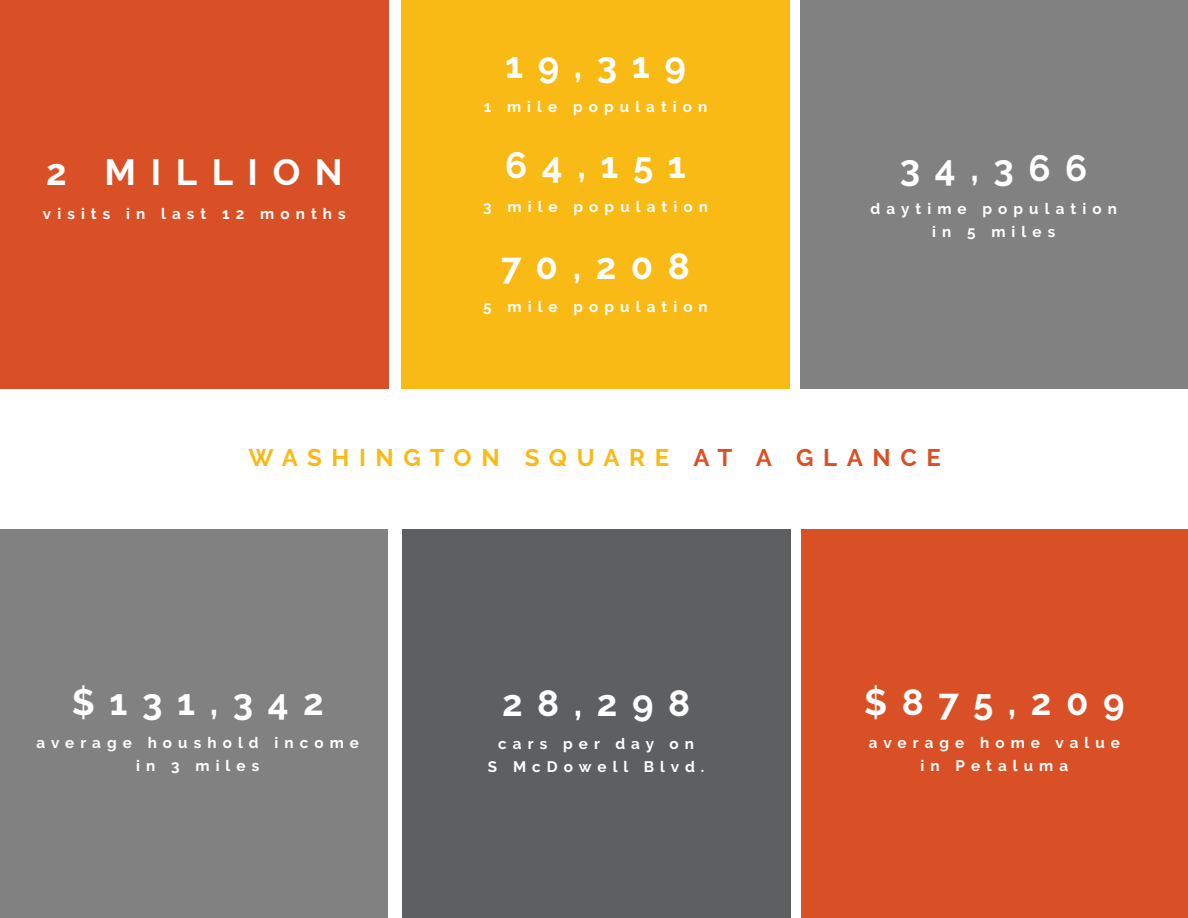
<style>
.page{position:relative;width:1188px;height:918px;background:#fff}
.page>*{position:absolute;margin:0;border:0;box-sizing:border-box;transform-origin:0 0}
.t1{font:700 36.45px "Raleway";letter-spacing:.4em;color:#fff}
.t2{font:700 24px "Raleway";letter-spacing:.4em;color:#f9ba15}
.t3{font:700 15.15px/22.5px "Raleway";letter-spacing:.4em;color:#fff;text-align:center}
.s1{color:#da5026}
</style>
<div class="page">
<div style="left:402px;top:530px;width:389px;height:388px;background:#5e5f61"></div>
<div style="left:0;top:0;width:388px;height:389px;background:#da5026"></div>
<div style="left:402px;top:0;width:388px;height:389px;background:#f9ba15"></div>
<div style="left:800px;top:0;width:388px;height:389px;background:#808180"></div>
<div style="left:0;top:530px;width:388px;height:388px;background:#808180"></div>
<div style="left:801px;top:530px;width:387px;height:388px;background:#da5026"></div>
<h1 class="t1" style="left:46px;top:151px;width:298px">2 MILLION</h1>
<p class="t3" style="left:43px;top:202px;width:304px">visits in last 12 months</p>
<h1 class="t1" style="left:505px;top:44px;width:182px">19,319</h1>
<p class="t3" style="left:484px;top:95px;width:225px">1 mile population</p>
<h1 class="t1" style="left:505px;top:145px;width:182px">64,151</h1>
<p class="t3" style="left:483px;top:195px;width:226px">3 mile population</p>
<h1 class="t1" style="left:501px;top:245px;width:190px">70,208</h1>
<p class="t3" style="left:483px;top:296px;width:226px">5 mile population</p>
<h1 class="t1" style="left:900px;top:147px;width:189px">34,366</h1>
<p class="t3" style="left:871px;top:198px;width:248px">daytime population in 5 miles</p>
<h2 class="t2" style="left:248px;top:444px;width:694px">WASHINGTON SQUARE <span class="s1">AT A GLANCE</span></h2>
<h1 class="t1" style="left:72px;top:681px;width:254px">$131,342</h1>
<p class="t3" style="left:36px;top:732px;width:324px">average houshold income in 3 miles</p>
<h1 class="t1" style="left:502px;top:682px;width:190px">28,298</h1>
<p class="t3" style="left:488px;top:733px;width:218px">cars per day on<br>S McDowell Blvd.</p>
<h1 class="t1" style="left:864px;top:681px;width:262px">$875,209</h1>
<p class="t3" style="left:869px;top:732px;width:253px">average home value in Petaluma</p>
</div>
